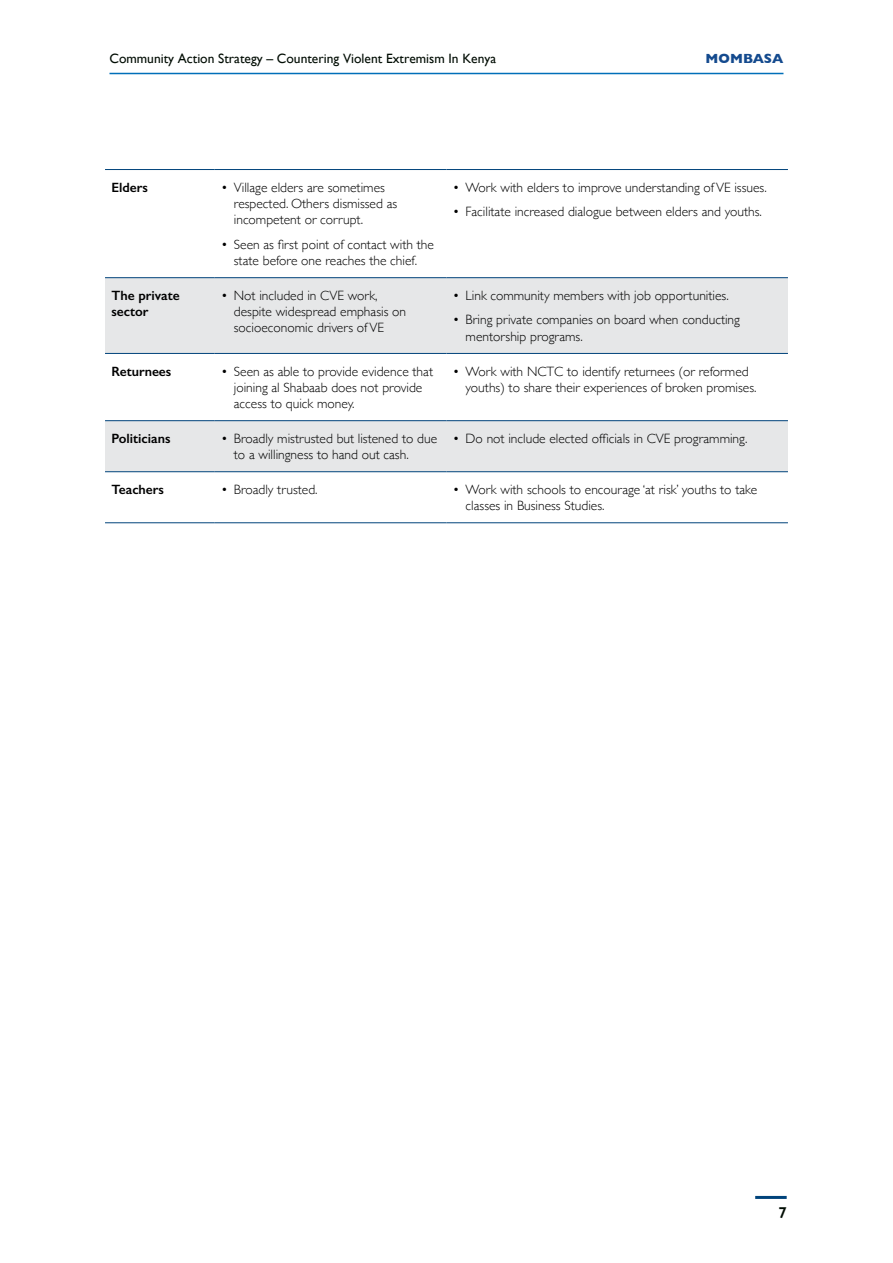
<style>
.page{position:relative;width:893px;height:1263px;background:#fff}
.page>*{position:absolute;margin:0;border:0;box-sizing:border-box;transform-origin:0 0}
.t1{font:600 15.75px "Gill Sans";color:#010c03}
.t2{font:300 13.5px/16.2px "Gill Sans";color:#000}
.t3{font:13.5px "Gill Sans";color:#010c03}
.t4{font:600 13.5px/16.2px "Gill Sans";color:#000}
.t5{font:700 13.5px "Gill Sans";color:#144a8e}
</style>
<div class="page">
<hr style="left:109px;top:73px;width:674px;height:1px;background:#006fb9">
<hr style="left:755px;top:1196px;width:32px;height:3px;background:#00437b">
<svg style="left:105px;top:278px;width:683px;height:193px;fill:#e6e7e8"></svg>
<hr style="left:105px;top:169px;width:110px;height:1px;background:#00437b">
<hr style="left:215px;top:169px;width:231px;height:1px;background:#00437b">
<hr style="left:446px;top:169px;width:342px;height:1px;background:#00437b">
<hr style="left:105px;top:277px;width:110px;height:1px;background:#00437b">
<hr style="left:215px;top:277px;width:231px;height:1px;background:#00437b">
<hr style="left:446px;top:277px;width:342px;height:1px;background:#00437b">
<hr style="left:105px;top:353px;width:110px;height:1px;background:#00437b">
<hr style="left:215px;top:353px;width:231px;height:1px;background:#00437b">
<hr style="left:446px;top:353px;width:342px;height:1px;background:#00437b">
<hr style="left:446px;top:420px;width:342px;height:1px;background:#00437b">
<hr style="left:105px;top:420px;width:110px;height:1px;background:#00437b">
<hr style="left:215px;top:420px;width:231px;height:1px;background:#00437b">
<hr style="left:105px;top:471px;width:110px;height:1px;background:#00437b">
<hr style="left:215px;top:471px;width:231px;height:1px;background:#00437b">
<hr style="left:446px;top:471px;width:342px;height:1px;background:#00437b">
<hr style="left:105px;top:522px;width:110px;height:1px;background:#00437b">
<hr style="left:215px;top:522px;width:231px;height:1px;background:#00437b">
<hr style="left:446px;top:522px;width:342px;height:1px;background:#00437b">
<p class="t3" style="left:109px;top:51px;width:388px">Community Action Strategy – Countering Violent Extremism In Kenya</p>
<p class="t5" style="left:706px;top:48px;width:79px">MOMBASA</p>
<p class="t4" style="left:111px;top:179px;width:38px">Elders</p>
<p class="t2" style="left:234px;top:178px;width:165px;text-indent:-13px">• Village elders are sometimes respected. Others dismissed as incompetent or corrupt.</p>
<p class="t2" style="left:221px;top:236px;width:214px;text-align:center">• Seen as first point of contact with the state before one reaches the chief.</p>
<p class="t2" style="left:453px;top:178px;width:315px">• Work with elders to improve understanding of VE issues.</p>
<p class="t2" style="left:453px;top:203px;width:310px">• Facilitate increased dialogue between elders and youths.</p>
<p class="t4" style="left:111px;top:287px;width:70px">The private sector</p>
<p class="t2" style="left:234px;top:287px;width:174px;text-indent:-13px">• Not included in CVE work, despite widespread emphasis on socioeconomic drivers of VE</p>
<p class="t2" style="left:453px;top:287px;width:277px">• Link community members with job opportunities.</p>
<p class="t2" style="left:466px;top:311px;width:276px;text-indent:-13px">• Bring private companies on board when conducting mentorship programs.</p>
<p class="t4" style="left:111px;top:363px;width:61px">Returnees</p>
<p class="t2" style="left:234px;top:362px;width:201px;text-indent:-13px">• Seen as able to provide evidence that joining al Shabaab does not provide access to quick money.</p>
<p class="t2" style="left:466px;top:362px;width:292px;text-indent:-13px">• Work with NCTC to identify returnees (or reformed youths) to share their experiences of broken promises.</p>
<p class="t4" style="left:111px;top:430px;width:61px">Politicians</p>
<p class="t2" style="left:234px;top:430px;width:205px;text-indent:-13px">• Broadly mistrusted but listened to due to a willingness to hand out cash.</p>
<p class="t2" style="left:453px;top:430px;width:296px">• Do not include elected officials in CVE programming.</p>
<p class="t4" style="left:111px;top:481px;width:54px">Teachers</p>
<p class="t2" style="left:221px;top:481px;width:98px">• Broadly trusted.</p>
<p class="t2" style="left:466px;top:481px;width:293px;text-indent:-13px">• Work with schools to encourage ‘at risk’ youths to take classes in Business Studies.</p>
<p class="t1" style="left:778px;top:1203px;width:10px">7</p>
</div>
